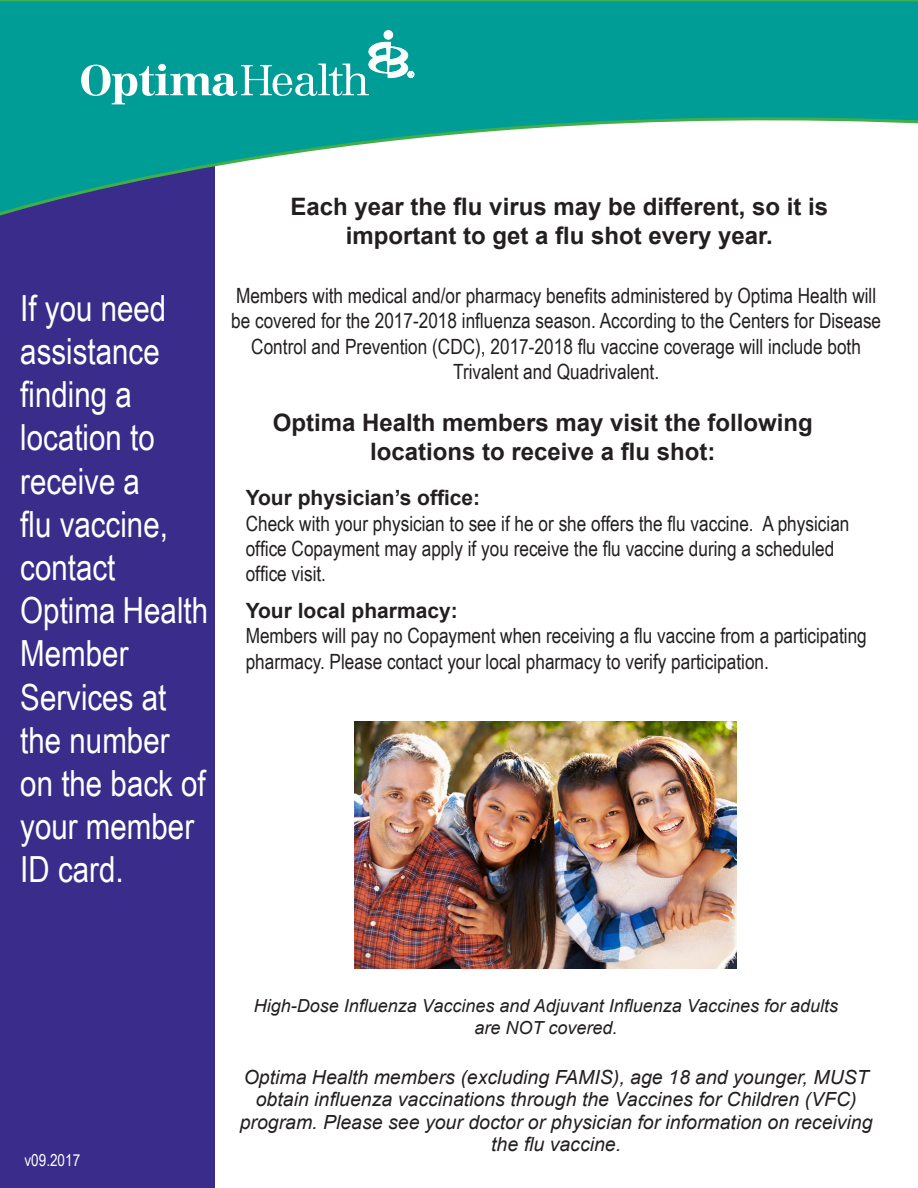
<style>
.page{position:relative;width:918px;height:1188px;background:#fff}
.page>*{position:absolute;margin:0;border:0;box-sizing:border-box;transform-origin:0 0}
.t1{font:36px "Arial Narrow";color:#fff}
.t2{font:700 24px/28.8px "Arial";color:#231f20;text-align:center}
.t3{font:21px/25.2px "Arial Narrow";color:#231f20}
.t4{font:700 21px "Arial";color:#231f20}
.t5{font:italic 19.5px/22.5px "Arial";color:#231f20;text-align:center}
.t6{font:italic 18px/21.6px "Arial";color:#231f20;text-align:center}
.t7{font:16.5px "Arial Narrow";color:#fff}
</style>
<div class="page">
<div style="left:0;top:0;width:215px;height:1188px;background:#3a2c8a"></div>
<svg style="left:0;top:0;width:918px;height:216px"></svg>
<div style="left:384px;top:31px;width:9px;height:8px;background:#fff;border-radius:50%"></div>
<div style="left:384px;top:30px;width:9px;height:10px;border:1px solid #fff;border-radius:50%"></div>
<svg style="left:81px;top:42px;width:333px;height:62px;background:#31afaa"></svg>
<img style="left:354px;top:722px;width:383px;height:246px">
<p class="t1" style="left:20px;top:282px;width:148px">If you need</p>
<p class="t1" style="left:20px;top:325px;width:141px">assistance</p>
<p class="t1" style="left:20px;top:368px;width:113px">finding a</p>
<p class="t1" style="left:20px;top:411px;width:136px">location to</p>
<p class="t1" style="left:20px;top:454px;width:121px">receive a</p>
<p class="t1" style="left:20px;top:498px;width:149px">flu vaccine,</p>
<p class="t1" style="left:20px;top:541px;width:97px">contact</p>
<p class="t1" style="left:20px;top:584px;width:189px">Optima Health</p>
<p class="t1" style="left:20px;top:627px;width:110px">Member</p>
<p class="t1" style="left:20px;top:670px;width:148px">Services at</p>
<p class="t1" style="left:20px;top:714px;width:151px">the number</p>
<p class="t1" style="left:20px;top:757px;width:187px">on the back of</p>
<p class="t1" style="left:20px;top:800px;width:175px">your member</p>
<p class="t1" style="left:20px;top:843px;width:105px">ID card.</p>
<p class="t2" style="left:291px;top:193px;width:539px">Each year the flu virus may be different, so it is important to get a flu shot every year.</p>
<p class="t3" style="left:231px;top:283px;width:652px;text-align:center">Members with medical and/or pharmacy benefits administered by Optima Health will be covered for the 2017-2018 influenza season. According to the Centers for Disease Control and Prevention (CDC), 2017-2018 flu vaccine coverage will include both Trivalent and Quadrivalent.</p>
<p class="t2" style="left:273px;top:409px;width:542px">Optima Health members may visit the following locations to receive a flu shot:</p>
<p class="t4" style="left:246px;top:484px;width:236px">Your physician’s office:</p>
<p class="t3" style="left:246px;top:510px;width:605px">Check with your physician to see if he or she offers the flu vaccine. A physician office Copayment may apply if you receive the flu vaccine during a scheduled office visit.</p>
<p class="t4" style="left:246px;top:597px;width:214px">Your local pharmacy:</p>
<p class="t3" style="left:246px;top:623px;width:623px">Members will pay no Copayment when receiving a flu vaccine from a participating pharmacy. Please contact your local pharmacy to verify participation.</p>
<p class="t7" style="left:25px;top:1148px;width:57px">v09.2017</p>
<p class="t6" style="left:254px;top:996px;width:586px">High-Dose Influenza Vaccines and Adjuvant Influenza Vaccines for adults are NOT covered.</p>
<p class="t5" style="left:240px;top:1066px;width:634px">Optima Health members (excluding FAMIS), age 18 and younger, MUST obtain influenza vaccinations through the Vaccines for Children (VFC) program. Please see your doctor or physician for information on receiving the flu vaccine.</p>
</div>
